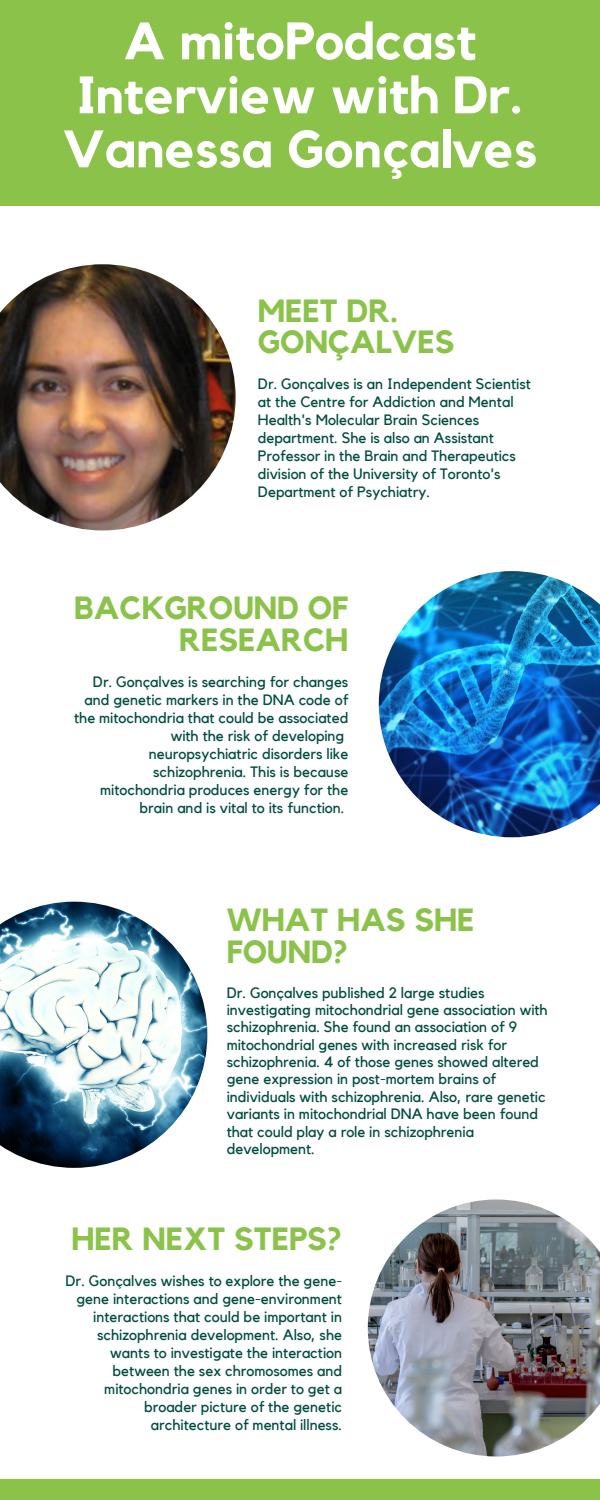
<style>
.page{position:relative;width:600px;height:1500px;background:#fff}
.page>*{position:absolute;margin:0;border:0;box-sizing:border-box;transform-origin:0 0}
.t1{font:700 52px/54px "Kollektif";color:#fff;text-align:center}
.t2{font:700 32px/31.5px "Kollektif";color:#8bc34a}
.t3{font:15px/18px "Kollektif";color:#004d40;text-align:right}
</style>
<div class="page">
<div style="left:0;top:0;width:600px;height:206px;background:#8bc34a"></div>
<div style="left:0;top:1479px;width:600px;height:21px;background:#8bc34a"></div>
<img style="left:0;top:264px;width:236px;height:266px">
<img style="left:379px;top:571px;width:221px;height:266px">
<img style="left:0;top:902px;width:207px;height:266px">
<img style="left:368px;top:1200px;width:232px;height:256px">
<h1 class="t1" style="left:63px;top:16px;width:476px">A mitoPodcast<br>Interview with Dr.<br>Vanessa Gonçalves</h1>
<h2 class="t2" style="left:258px;top:296px;width:198px">MEET DR.<br>GONÇALVES</h2>
<p class="t3" style="left:258px;top:376px;width:275px;text-align:left">Dr. Gonçalves is an Independent Scientist at the Centre for Addiction and Mental Health's Molecular Brain Sciences department. She is also an Assistant Professor in the Brain and Therapeutics division of the University of Toronto's Department of Psychiatry.</p>
<h2 class="t2" style="left:74px;top:594px;width:276px;text-align:right">BACKGROUND OF<br>RESEARCH</h2>
<p class="t3" style="left:74px;top:674px;width:276px">Dr. Gonçalves is searching for changes and genetic markers in the DNA code of the mitochondria that could be associated with the risk of developing neuropsychiatric disorders like schizophrenia. This is because mitochondria produces energy for the brain and is vital to its function.</p>
<h2 class="t2" style="left:227px;top:905px;width:249px;line-height:31.9px">WHAT HAS SHE<br>FOUND?</h2>
<p class="t3" style="left:227px;top:984px;width:323px;line-height:17.4px;text-align:left">Dr. Gonçalves published 2 large studies investigating mitochondrial gene association with schizophrenia. She found an association of 9 mitochondrial genes with increased risk for schizophrenia. 4 of those genes showed altered gene expression in post-mortem brains of individuals with schizophrenia. Also, rare genetic variants in mitochondrial DNA have been found that could play a role in schizophrenia development.</p>
<h2 class="t2" style="left:71px;top:1224px;width:272px">HER NEXT STEPS?</h2>
<p class="t3" style="left:65px;top:1273px;width:278px">Dr. Gonçalves wishes to explore the gene&shy;gene interactions and gene-environment interactions that could be important in schizophrenia development. Also, she wants to investigate the interaction between the sex chromosomes and mitochondria genes in order to get a broader picture of the genetic architecture of mental illness.</p>
</div>
